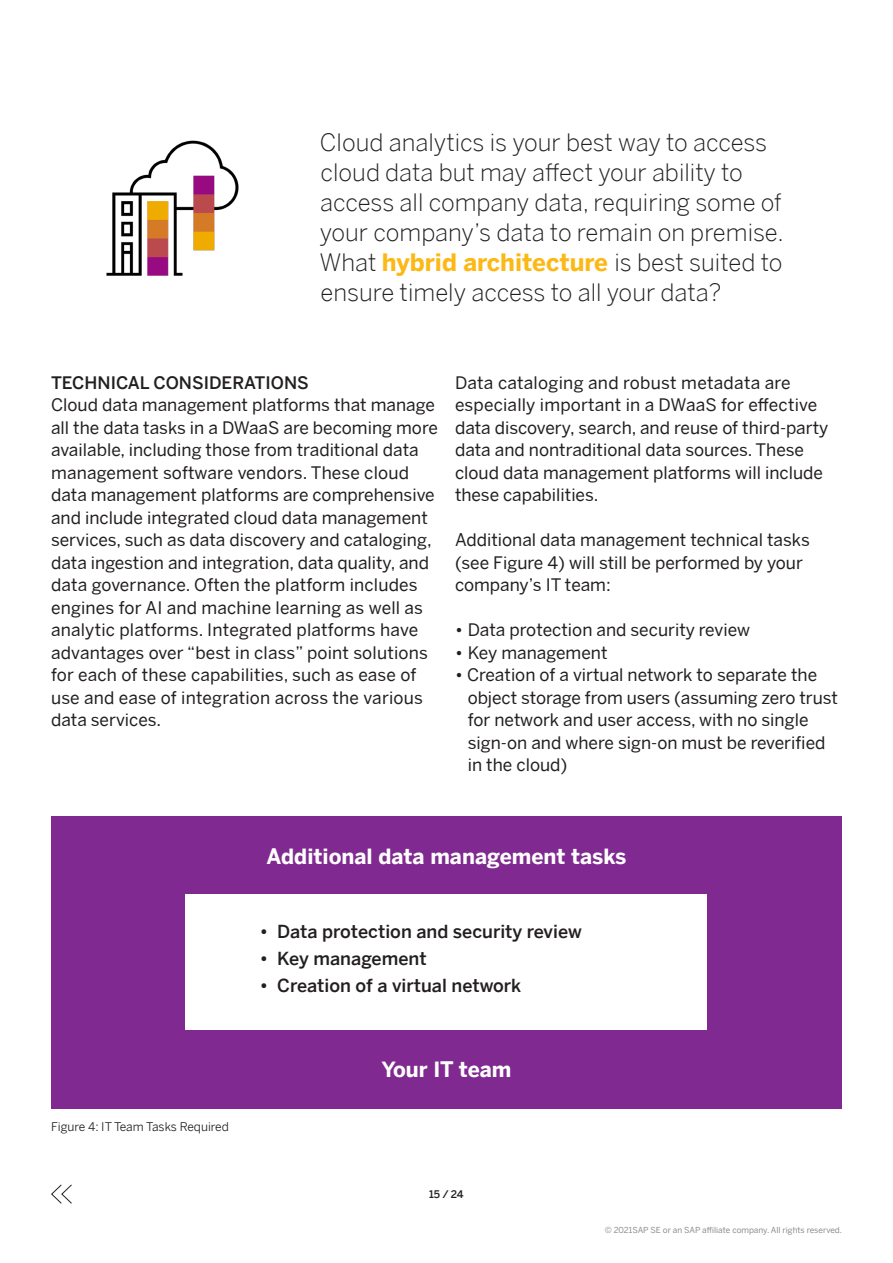
<style>
.page{position:relative;width:893px;height:1263px;background:#fff}
.page>*{position:absolute;margin:0;border:0;box-sizing:border-box;transform-origin:0 0}
.GB____03_Quote_call{font:300 24px/30px "Benton Sans";color:#231f20}
.GB____01_Section_Hea{font:700 21px "Benton Sans";color:#fff}
.GB____10_Body_copy{font:500 18px "Benton Sans";color:#231f20}
.GB____10_Body_copy-2{font:17.25px/22.5px "Benton Sans";color:#231f20}
.GB____10_Body_copy-3{font:500 17.25px "Benton Sans";color:#231f20}
.GB____10_Body_copy-4{font:12px "Benton Sans";color:#231f20}
.t1{font:500 10.5px "Benton Sans";color:#231f20}
.t2{font:8.25px "Benton Sans";color:#8a8c8f}
.s1{font-weight:700;color:#fcb814}
</style>
<div class="page">
<div style="left:51px;top:816px;width:791px;height:292px;background:#802990"></div>
<svg style="left:186px;top:894px;width:521px;height:135px"></svg>
<img style="left:106px;top:140px;width:133px;height:136px">
<svg style="left:51px;top:1184px;width:21px;height:20px"></svg>
<p class="GB____03_Quote_call" style="left:319px;top:126px;width:466px">Cloud analytics is your best way to access cloud data but may affect your ability to access all company data, requiring some of your company’s data to remain on premise.<br>What <span class="s1">hybrid architecture</span> is best suited to ensure timely access to all your data?</p>
<p class="GB____10_Body_copy-3" style="left:51px;top:370px;width:259px">TECHNICAL CONSIDERATIONS</p>
<p class="GB____10_Body_copy-2" style="left:51px;top:393px;width:388px">Cloud data management platforms that manage all the data tasks in a DWaaS are becoming more available, including those from traditional data management software vendors. These cloud data management platforms are comprehensive and include integrated cloud data management services, such as data discovery and cataloging, data ingestion and integration, data quality, and data governance. Often the platform includes engines for AI and machine learning as well as analytic platforms. Integrated platforms have advantages over “best in class” point solutions for each of these capabilities, such as ease of use and ease of integration across the various data services.</p>
<p class="GB____10_Body_copy-2" style="left:455px;top:370px;width:337px">Data cataloging and robust metadata are</p>
<p class="GB____10_Body_copy-2" style="left:455px;top:393px;width:375px">especially important in a DWaaS for effective data discovery, search, and reuse of third-party data and nontraditional data sources. These cloud data management platforms will include these capabilities.</p>
<p class="GB____10_Body_copy-2" style="left:455px;top:528px;width:356px">Additional data management technical tasks (see Figure 4) will still be performed by your company’s IT team:</p>
<p class="GB____10_Body_copy-2" style="left:455px;top:618px;width:297px">• Data protection and security review</p>
<p class="GB____10_Body_copy-2" style="left:455px;top:640px;width:154px">• Key management</p>
<p class="GB____10_Body_copy-2" style="left:468px;top:663px;width:372px;text-indent:-13px">• Creation of a virtual network to separate the object storage from users (assuming zero trust for network and user access, with no single sign-on and where sign-on must be reverified in the cloud)</p>
<p class="GB____01_Section_Hea" style="left:266px;top:841px;width:361px">Additional data management tasks</p>
<p class="GB____10_Body_copy" style="left:260px;top:918px;width:323px">• Data protection and security review</p>
<p class="GB____10_Body_copy" style="left:260px;top:945px;width:168px">• Key management</p>
<p class="GB____10_Body_copy" style="left:260px;top:972px;width:263px">• Creation of a virtual network</p>
<p class="GB____10_Body_copy-4" style="left:51px;top:1118px;width:179px">Figure 4: IT Team Tasks Required</p>
<p class="GB____01_Section_Hea" style="left:381px;top:1054px;width:132px">Your IT team</p>
<p class="t1" style="left:429px;top:1187px;width:36px">15 / 24</p>
<p class="t2" style="left:605px;top:1224px;width:239px">© 2021SAP SE or an SAP affiliate company. All rights reserved.</p>
</div>
